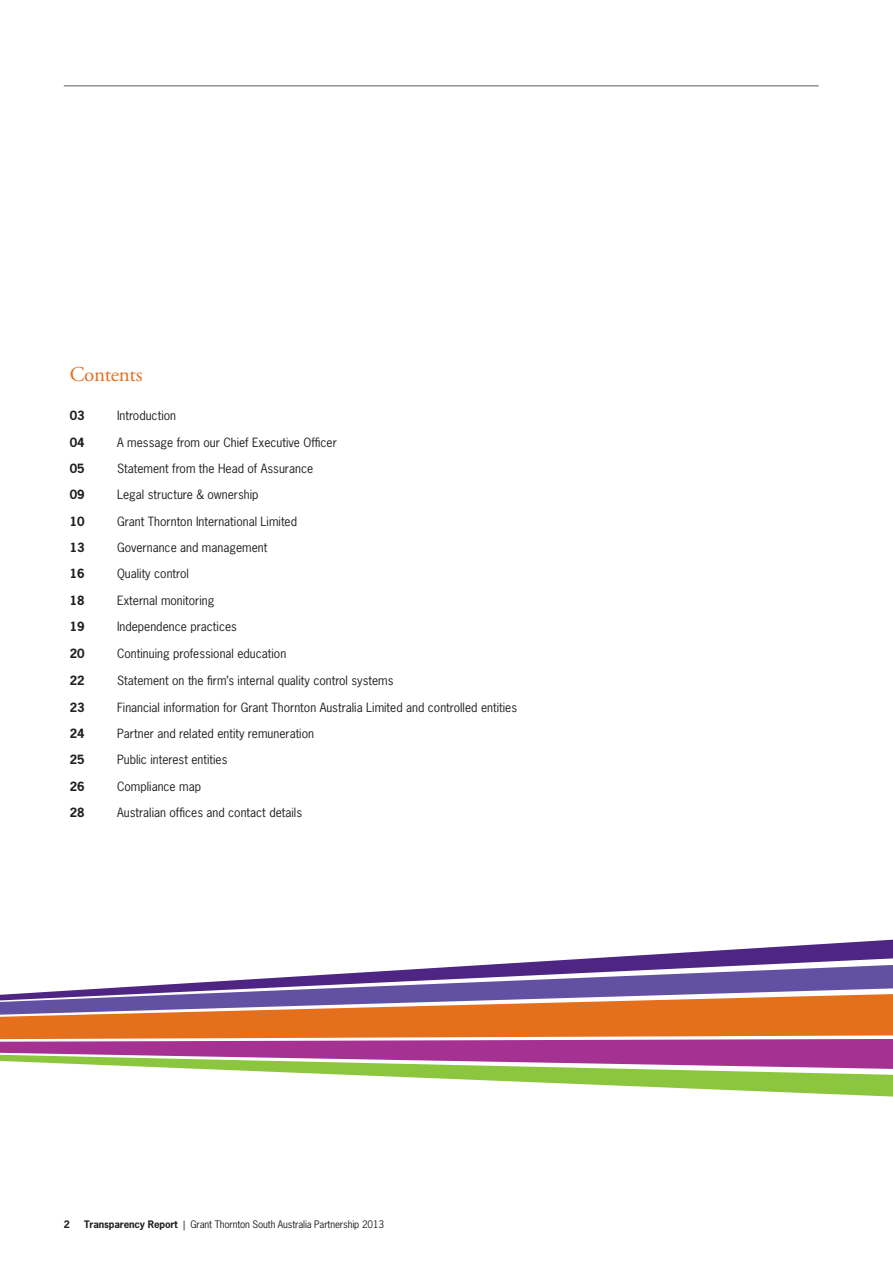
<style>
.page{position:relative;width:893px;height:1263px;background:#fff}
.page>*{position:absolute;margin:0;border:0;box-sizing:border-box;transform-origin:0 0}
.t1{font:21px "Adobe Garamond Pro";letter-spacing:-.015em;color:#e4701e}
.t2{font:12px "News Gothic Std";color:#231f20}
.t3{font:700 12px "News Gothic Std";letter-spacing:-.015em;color:#231f20}
.P_Footer{font:9.75px "News Gothic Std";letter-spacing:-.015em;color:#231f20}
.P_Footer-2{font:700 9.75px "News Gothic Std";color:#231f20}
.s1{font-weight:700}
</style>
<div class="page">
<hr style="left:64px;top:85px;width:755px;height:2px;background:#919295">
<svg style="left:484px;top:940px;width:409px;height:25px"></svg>
<svg style="left:0;top:965px;width:893px;height:131px"></svg>
<p class="t1" style="left:70px;top:362px;width:74px">Contents</p>
<p class="t3" style="left:70px;top:408px;width:16px">03</p>
<p class="t2" style="left:117px;top:408px;width:60px">Introduction</p>
<p class="t3" style="left:70px;top:434px;width:16px">04</p>
<p class="t2" style="left:117px;top:434px;width:221px">A message from our Chief Executive Officer</p>
<p class="t3" style="left:70px;top:461px;width:16px">05</p>
<p class="t2" style="left:117px;top:461px;width:198px">Statement from the Head of Assurance</p>
<p class="t3" style="left:70px;top:487px;width:16px">09</p>
<p class="t2" style="left:117px;top:487px;width:143px">Legal structure &amp; ownership</p>
<p class="t3" style="left:70px;top:513px;width:16px">10</p>
<p class="t2" style="left:117px;top:513px;width:182px">Grant Thornton International Limited</p>
<p class="t3" style="left:70px;top:540px;width:16px">13</p>
<p class="t2" style="left:117px;top:540px;width:152px">Governance and management</p>
<p class="t3" style="left:70px;top:566px;width:16px">16</p>
<p class="t2" style="left:117px;top:566px;width:73px">Quality control</p>
<p class="t3" style="left:70px;top:592px;width:16px">18</p>
<p class="t2" style="left:117px;top:593px;width:99px">External monitoring</p>
<p class="t3" style="left:70px;top:619px;width:16px">19</p>
<p class="t2" style="left:117px;top:619px;width:121px">Independence practices</p>
<p class="t3" style="left:70px;top:645px;width:16px">20</p>
<p class="t2" style="left:117px;top:645px;width:171px">Continuing professional education</p>
<p class="t3" style="left:70px;top:673px;width:16px">22</p>
<p class="t2" style="left:117px;top:673px;width:278px">Statement on the firm’s internal quality control systems</p>
<p class="t3" style="left:70px;top:699px;width:16px">23</p>
<p class="t2" style="left:117px;top:699px;width:401px">Financial information for Grant Thornton Australia Limited and controlled entities</p>
<p class="t3" style="left:70px;top:726px;width:16px">24</p>
<p class="t2" style="left:117px;top:726px;width:198px">Partner and related entity remuneration</p>
<p class="t3" style="left:70px;top:752px;width:16px">25</p>
<p class="t2" style="left:117px;top:752px;width:112px">Public interest entities</p>
<p class="t3" style="left:70px;top:778px;width:16px">26</p>
<p class="t2" style="left:117px;top:778px;width:86px">Compliance map</p>
<p class="t3" style="left:70px;top:805px;width:16px">28</p>
<p class="t2" style="left:117px;top:805px;width:187px">Australian offices and contact details</p>
<p class="P_Footer-2" style="left:64px;top:1218px;width:8px">2</p>
<p class="P_Footer" style="left:84px;top:1218px;width:301px"><span class="s1">Transparency Report</span> | Grant Thornton South Australia Partnership 2013</p>
</div>
